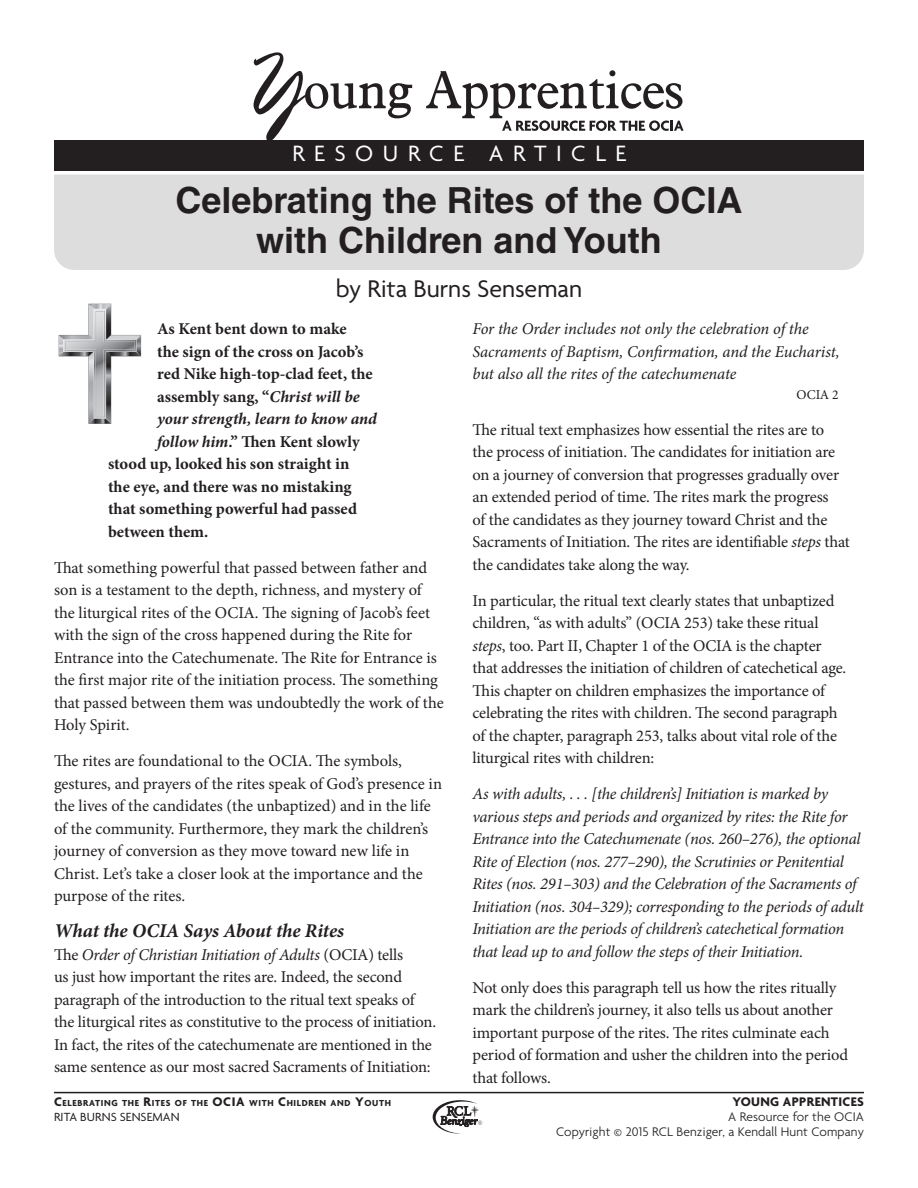
<style>
.page{position:relative;width:918px;height:1188px;background:#fff}
.page>*{position:absolute;margin:0;border:0;box-sizing:border-box;transform-origin:0 0}
.t1{font:700 36px "Helvetica LT Std";color:#231f20}
.Author_credit_line{font:26.1px "Agenda";color:#231f20}
.t2{font:24px "Agenda";letter-spacing:.4em;color:#fff}
.subhead_titles_questions{font:italic 700 19.5px "Minion Pro";letter-spacing:-.005em;color:#231f20}
.Body_copy{font:16.5px/22.5px "Minion Pro";letter-spacing:-.01em;color:#231f20}
.Body_copy-2{font:italic 16.5px/22.5px "Minion Pro";letter-spacing:-.015em;color:#231f20}
.Body_copy-3{font:700 16.5px "Minion Pro";color:#231f20}
.Body_copy-4{font:italic 700 16.5px "Minion Pro";letter-spacing:-.005em;color:#231f20}
.t3{font:300 13.5px "Agenda";letter-spacing:.01em;color:#231f20}
.t4{font:700 13.5px "Agenda";letter-spacing:.025em;color:#231f20}
.Body_copy-5{font:13.5px "Minion Pro";color:#231f20}
.t5{font:12.75px "Agenda";letter-spacing:.005em;color:#231f20}
.footer_title{font:700 9.45px "Agenda";letter-spacing:.07em;color:#231f20}
.s1{font-style:italic}
.s2{font-size:13.5px}
</style>
<div class="page">
<div style="left:54px;top:174px;width:810px;height:96px;background:#dedddd"></div>
<hr style="left:54px;top:1092px;width:810px;height:1px;background:#231f20">
<svg style="left:433px;top:1100px;width:49px;height:34px"></svg>
<svg style="left:254px;top:52px;width:158px;height:88px"></svg>
<div style="left:54px;top:140px;width:810px;height:30px;background:#231f20"></div>
<svg style="left:426px;top:70px;width:258px;height:61px"></svg>
<svg style="left:59px;top:304px;width:82px;height:120px"></svg>
<p class="t2" style="left:292px;top:140px;width:336px">RESOURCE ARTICLE</p>
<p class="t1" style="left:176px;top:178px;width:568px">Celebrating the Rites of the OCIA</p>
<p class="t1" style="left:256px;top:218px;width:407px">with Children and Youth</p>
<p class="Author_credit_line" style="left:336px;top:274px;width:248px">by Rita Burns Senseman</p>
<p class="Body_copy-3" style="left:157px;top:318px;width:191px">As Kent bent down to make</p>
<p class="Body_copy-3" style="left:157px;top:340px;width:208px">the sign of the cross on Jacob’s</p>
<p class="Body_copy-3" style="left:157px;top:363px;width:217px">red Nike high-top-clad feet, the</p>
<p class="Body_copy-3" style="left:157px;top:385px;width:204px">assembly sang, “<span class="s1">Christ will be</span></p>
<p class="Body_copy-4" style="left:157px;top:407px;width:221px">your strength, learn to know and</p>
<p class="Body_copy-3" style="left:157px;top:430px;width:204px"><span class="s1">follow him</span>.” Then Kent slowly</p>
<p class="Body_copy-3" style="left:108px;top:453px;width:243px">stood up, looked his son straight in</p>
<p class="Body_copy-3" style="left:108px;top:475px;width:245px">the eye, and there was no mistaking</p>
<p class="Body_copy-3" style="left:108px;top:498px;width:251px">that something powerful had passed</p>
<p class="Body_copy-3" style="left:108px;top:520px;width:102px">between them.</p>
<p class="Body_copy" style="left:54px;top:557px;width:391px">That something powerful that passed between father and son is a testament to the depth, richness, and mystery of the liturgical rites of the OCIA. The signing of Jacob’s feet with the sign of the cross happened during the Rite for Entrance into the Catechumenate. The Rite for Entrance is the first major rite of the initiation process. The something that passed between them was undoubtedly the work of the Holy Spirit.</p>
<p class="Body_copy" style="left:54px;top:750px;width:390px">The rites are foundational to the OCIA. The symbols, gestures, and prayers of the rites speak of God’s presence in the lives of the candidates (the unbaptized) and in the life of the community. Furthermore, they mark the children’s journey of conversion as they move toward new life in Christ. Let’s take a closer look at the importance and the purpose of the rites.</p>
<p class="subhead_titles_questions" style="left:54px;top:917px;width:292px">What the OCIA Says About the Rites</p>
<p class="Body_copy" style="left:54px;top:944px;width:384px">The <span class="s1">Order of Christian Initiation of Adults</span> (OCIA) tells<br>us just how important the rites are. Indeed, the second paragraph of the introduction to the ritual text speaks of the liturgical rites as constitutive to the process of initiation.<br>In fact, the rites of the catechumenate are mentioned in the same sentence as our most sacred Sacraments of Initiation:</p>
<p class="footer_title" style="left:54px;top:1098px;width:339px"><span class="s2">C</span>ELEBRATING THE <span class="s2">R</span>ITES OF THE <span class="s2">OCIA</span> WITH <span class="s2">C</span>HILDREN AND <span class="s2">Y</span>OUTH</p>
<p class="t5" style="left:54px;top:1110px;width:127px">RITA BURNS SENSEMAN</p>
<p class="Body_copy-2" style="left:472px;top:318px;width:369px">For the Order includes not only the celebration of the<br>Sacraments of Baptism, Confirmation, and the Eucharist, but also all the rites of the catechumenate</p>
<p class="Body_copy-5" style="left:796px;top:386px;width:44px">OCIA 2</p>
<p class="Body_copy" style="left:472px;top:419px;width:379px">The ritual text emphasizes how essential the rites are to<br>the process of initiation. The candidates for initiation are on a journey of conversion that progresses gradually over an extended period of time. The rites mark the progress<br>of the candidates as they journey toward Christ and the Sacraments of Initiation. The rites are identifiable <span class="s1">steps</span> that the candidates take along the way.</p>
<p class="Body_copy" style="left:472px;top:590px;width:375px">In particular, the ritual text clearly states that unbaptized children, “as with adults” (OCIA 253) take these ritual <span class="s1">steps</span>, too. Part II, Chapter 1 of the OCIA is the chapter that addresses the initiation of children of catechetical age.<br>This chapter on children emphasizes the importance of celebrating the rites with children. The second paragraph of the chapter, paragraph 253, talks about vital role of the liturgical rites with children:</p>
<p class="Body_copy-2" style="left:472px;top:783px;width:393px">As with adults, . . . [the children’s] Initiation is marked by various steps and periods and organized by rites: the Rite for Entrance into the Catechumenate (nos. 260–276), the optional Rite of Election (nos. 277–290), the Scrutinies or Penitential Rites (nos. 291–303) and the Celebration of the Sacraments of Initiation (nos. 304–329); corresponding to the periods of adult Initiation are the periods of children’s catechetical formation that lead up to and follow the steps of their Initiation.</p>
<p class="Body_copy" style="left:473px;top:977px;width:377px">Not only does this paragraph tell us how the rites ritually mark the children’s journey, it also tells us about another important purpose of the rites. The rites culminate each period of formation and usher the children into the period that follows.</p>
<p class="t4" style="left:733px;top:1095px;width:133px">YOUNG APPRENTICES</p>
<p class="t3" style="left:728px;top:1110px;width:137px">A Resource for the OCIA</p>
<p class="t3" style="left:556px;top:1125px;width:309px">Copyright © 2015 RCL Benziger, a Kendall Hunt Company</p>
</div>
